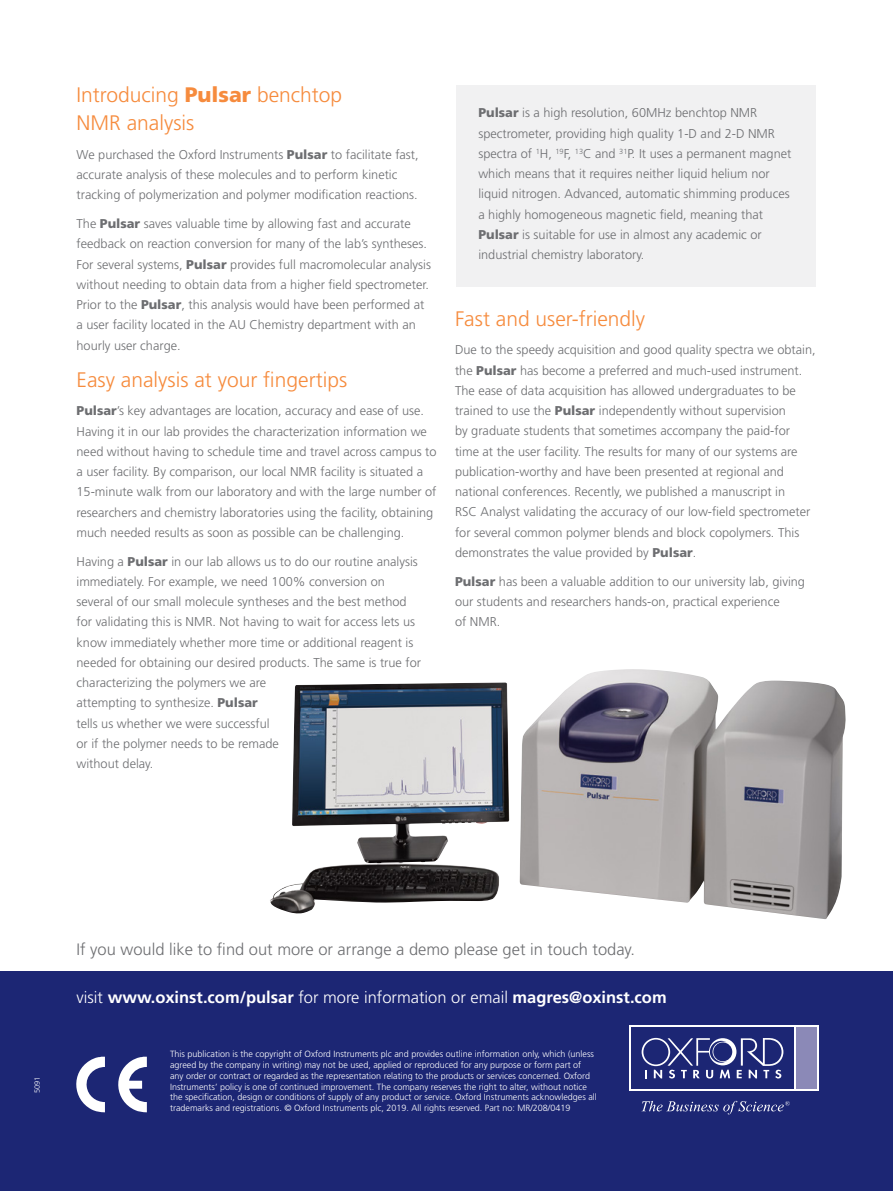
<style>
.page{position:relative;width:893px;height:1191px;background:#fff}
.page>*{position:absolute;margin:0;border:0;box-sizing:border-box;transform-origin:0 0}
.t1{font:300 21px/28.5px "Frutiger";color:#f68b3d}
.t2{font:700 16.5px "Frutiger";color:#fff}
.t3{font:300 16.5px "Frutiger";color:#6d6e71}
.t4{font:300 12.75px/20.2px "Frutiger";color:#6d6e71}
.t5{font:300 9px/10.8px "Frutiger";color:#fff}
.t6{font:300 7.5px "Frutiger";color:#fff}
.s1{font-weight:900}
.s2{font-weight:300}
</style>
<div class="page">
<div style="left:456px;top:86px;width:360px;height:201px;background:#f1f1f2"></div>
<img style="left:292px;top:669px;width:554px;height:250px">
<div style="left:0;top:972px;width:893px;height:219px;background:#1c2674"></div>
<img style="left:76px;top:1056px;width:71px;height:56px">
<div style="left:629px;top:1025px;width:190px;height:65px;background:linear-gradient(to bottom,#fff,#fff)"></div>
<div style="left:631px;top:1027px;width:163px;height:61px;background:#1c2674"></div>
<div style="left:796px;top:1027px;width:21px;height:61px;background:#8b89b7"></div>
<svg style="left:642px;top:1038px;width:141px;height:40px"></svg>
<svg style="left:641px;top:1100px;width:149px;height:14px"></svg>
<h1 class="t1" style="left:77px;top:80px;width:267px">Introducing <span class="s1">Pulsar</span> benchtop<br>NMR analysis</h1>
<p class="t4" style="left:77px;top:144px;width:344px">We purchased the Oxford Instruments <span class="s1">Pulsar</span> to facilitate fast, accurate analysis of these molecules and to perform kinetic tracking of polymerization and polymer modification reactions.</p>
<p class="t4" style="left:77px;top:213px;width:356px">The <span class="s1">Pulsar</span> saves valuable time by allowing fast and accurate feedback on reaction conversion for many of the lab’s syntheses.<br>For several systems, <span class="s1">Pulsar</span> provides full macromolecular analysis without needing to obtain data from a higher field spectrometer.<br>Prior to the <span class="s1">Pulsar</span>, this analysis would have been performed at a user facility located in the AU Chemistry department with an hourly user charge.</p>
<h1 class="t1" style="left:77px;top:365px;width:272px">Easy analysis at your fingertips</h1>
<p class="t4" style="left:77px;top:401px;width:361px"><span class="s1">Pulsar</span>’s key advantages are location, accuracy and ease of use.<br>Having it in our lab provides the characterization information we need without having to schedule time and travel across campus to a user facility. By comparison, our local NMR facility is situated a 15-minute walk from our laboratory and with the large number of researchers and chemistry laboratories using the facility, obtaining much needed results as soon as possible can be challenging.</p>
<p class="t4" style="left:77px;top:551px;width:346px">Having a <span class="s1">Pulsar</span> in our lab allows us to do our routine analysis immediately. For example, we need 100% conversion on several of our small molecule syntheses and the best method for validating this is NMR. Not having to wait for access lets us know immediately whether more time or additional reagent is needed for obtaining our desired products. The same is true for characterizing the polymers we are<br>attempting to synthesize. <span class="s1">Pulsar<br></span>tells us whether we were successful<br>or if the polymer needs to be remade<br>without delay.</p>
<p class="t4" style="left:478px;top:103px;width:314px"><span class="s1">Pulsar</span> is a high resolution, 60MHz benchtop NMR spectrometer, providing high quality 1-D and 2-D NMR spectra of <sup>1</sup>H, <sup>19</sup>F, <sup>13</sup>C and <sup>31</sup>P. It uses a permanent magnet which means that it requires neither liquid helium nor liquid nitrogen. Advanced, automatic shimming produces a highly homogeneous magnetic field, meaning that <span class="s1">Pulsar</span> is suitable for use in almost any academic or industrial chemistry laboratory.</p>
<h1 class="t1" style="left:455px;top:304px;width:192px">Fast and user-friendly</h1>
<p class="t4" style="left:455px;top:340px;width:362px">Due to the speedy acquisition and good quality spectra we obtain, the <span class="s1">Pulsar</span> has become a preferred and much-used instrument.<br>The ease of data acquisition has allowed undergraduates to be trained to use the <span class="s1">Pulsar</span> independently without supervision<br>by graduate students that sometimes accompany the paid-for time at the user facility. The results for many of our systems are publication-worthy and have been presented at regional and national conferences. Recently, we published a manuscript in<br>RSC Analyst validating the accuracy of our low-field spectrometer for several common polymer blends and block copolymers. This demonstrates the value provided by <span class="s1">Pulsar</span>.</p>
<p class="t4" style="left:455px;top:571px;width:351px"><span class="s1">Pulsar</span> has been a valuable addition to our university lab, giving our students and researchers hands-on, practical experience<br>of NMR.</p>
<p class="t6" style="left:33px;top:1093px;width:18px;rotate:-90deg">5091</p>
<p class="t3" style="left:77px;top:940px;width:560px">If you would like to find out more or arrange a demo please get in touch today.</p>
<p class="t2" style="left:77px;top:987px;width:592px"><span class="s2">visit</span> www.oxinst.com/pulsar <span class="s2">for more information or email</span> magres@oxinst.com</p>
<p class="t5" style="left:170px;top:1048px;width:428px">This publication is the copyright of Oxford Instruments plc and provides outline information only, which (unless agreed by the company in writing) may not be used, applied or reproduced for any purpose or form part of any order or contract or regarded as the representation relating to the products or services concerned. Oxford Instruments’ policy is one of continued improvement. The company reserves the right to alter, without notice the specification, design or conditions of supply of any product or service. Oxford Instruments acknowledges all trademarks and registrations. © Oxford Instruments plc, 2019. All rights reserved. Part no: MR/208/0419</p>
</div>
